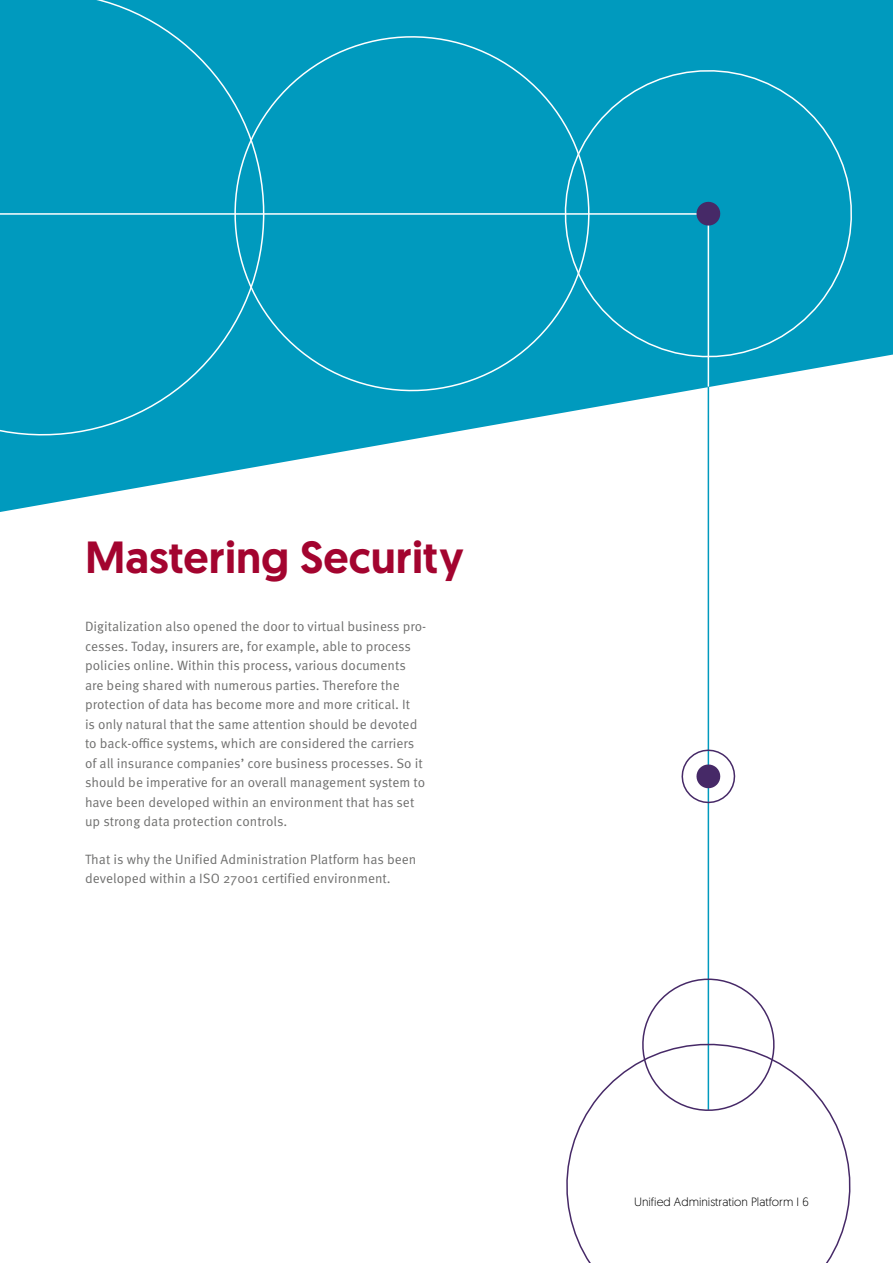
<style>
.page{position:relative;width:893px;height:1263px;background:#fff}
.page>*{position:absolute;margin:0;border:0;box-sizing:border-box;transform-origin:0 0}
.t1{font:500 45px "Geomanist";color:#a3042f}
.t2{font:13.5px/19.5px "Meta Pro Norm";color:#6f6f6e}
.t3{font:300 12px "Geomanist";color:#000}
</style>
<div class="page">
<svg style="left:0;top:0;width:893px;height:512px"></svg>
<hr style="left:708px;top:378px;width:1px;height:732px;background:#009abe">
<svg style="left:566px;top:1064px;width:285px;height:199px"></svg>
<svg style="left:633px;top:969px;width:149px;height:151px"></svg>
<div style="left:611px;top:51px;width:258px;height:325px;background:#009abe"></div>
<div style="left:291px;top:13px;width:320px;height:402px;background:#009abe"></div>
<div style="left:0;top:0;width:291px;height:464px;background:#009abe"></div>
<svg style="left:681px;top:745px;width:55px;height:63px"></svg>
<hr style="left:708px;top:222px;width:1px;height:165px;background:#fff">
<svg style="left:695px;top:200px;width:27px;height:27px"></svg>
<h1 class="t1" style="left:85px;top:527px;width:380px">Mastering Security</h1>
<p class="t2" style="left:85px;top:616px;width:343px">Digitalization also opened the door to virtual business pro&shy;cesses. Today, insurers are, for example, able to process policies online. Within this process, various documents are being shared with numerous parties. Therefore the protection of data has become more and more critical. It<br>is only natural that the same attention should be devoted to back-office systems, which are considered the carriers of all insurance companies’ core business processes. So it should be imperative for an overall management system to have been developed within an environment that has set up strong data protection controls.</p>
<p class="t2" style="left:85px;top:849px;width:333px">That is why the Unified Administration Platform has been developed within a ISO 27001 certified environment.</p>
<p class="t3" style="left:634px;top:1194px;width:176px">Unified Administration Platform I 6</p>
</div>
